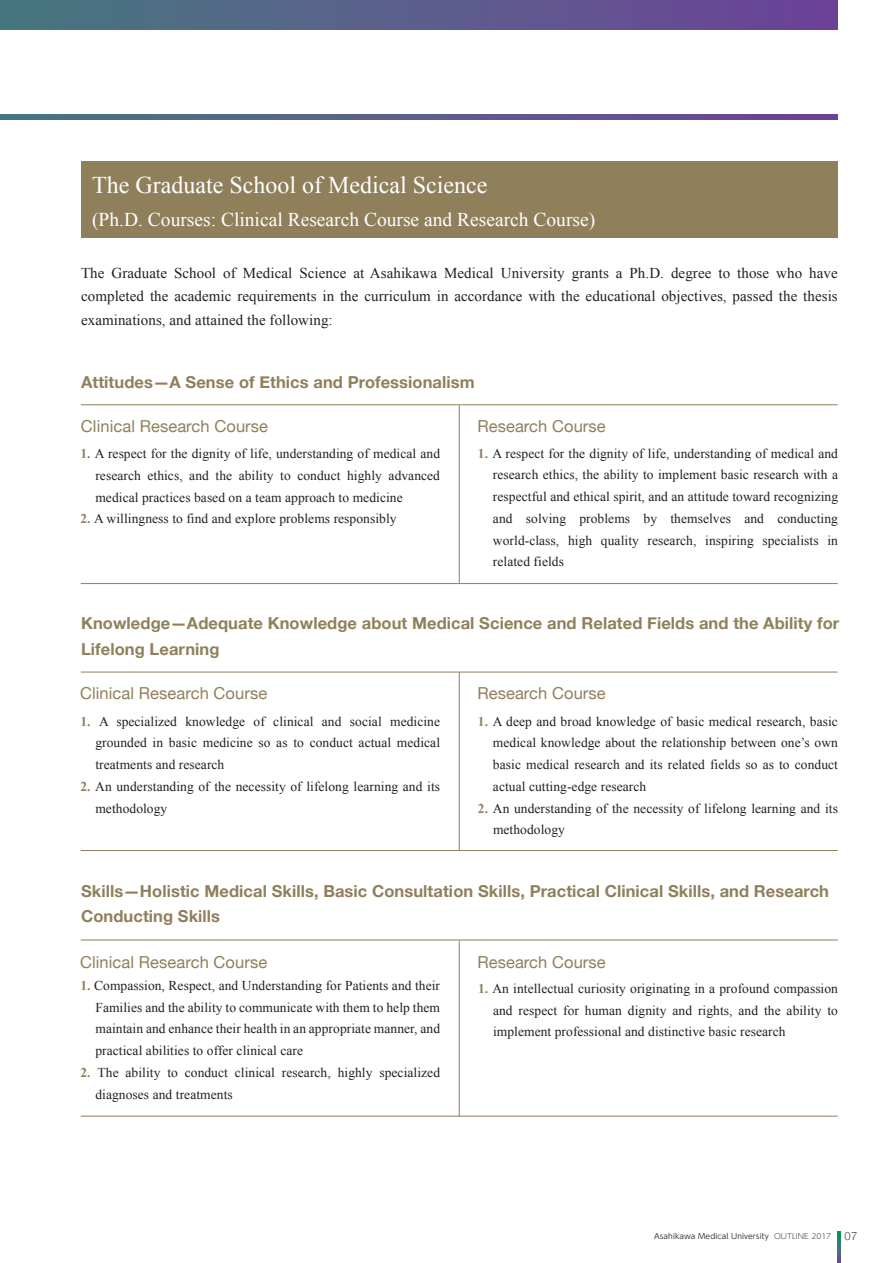
<style>
.page{position:relative;width:893px;height:1263px;background:#fff}
.page>*{position:absolute;margin:0;border:0;box-sizing:border-box;transform-origin:0 0}
.t1{font:24px "Times New Roman";color:#fff}
.t2{font:19.5px "Times New Roman";color:#fff}
.t3{font:700 16.5px/25.5px "Helvetica Neue";letter-spacing:.005em;color:#907f5b}
.t4{font:16.5px "Helvetica Neue";letter-spacing:.005em;color:#907f5b}
.t5{font:15px/23.2px "Times New Roman";letter-spacing:.005em;color:#231f20;text-align:justify}
.t6{font:13.5px/21.8px "Times New Roman";letter-spacing:.005em;color:#231f20;text-align:justify}
.t7{font:7.5px "UD Shin Go Pr 6";letter-spacing:.01em;color:#3e3e3f}
.s1{font-weight:700;color:#907f5b}
.s2{font-weight:300}
.s3{font-family:"Helvetica Neue";font-weight:300;font-size:11.25px}
</style>
<div class="page">
<hr style="left:459px;top:405px;width:1px;height:178px;background:#907f5b">
<hr style="left:81px;top:850px;width:757px;height:1px;background:#907f5b">
<hr style="left:459px;top:672px;width:1px;height:178px;background:#907f5b">
<hr style="left:81px;top:939px;width:757px;height:1px;background:#907f5b">
<hr style="left:81px;top:1116px;width:757px;height:1px;background:#907f5b">
<hr style="left:459px;top:941px;width:1px;height:175px;background:#907f5b">
<div style="left:81px;top:162px;width:757px;height:76px;background:#907f5b"></div>
<svg style="left:0;top:115px;width:838px;height:4px;background:#5a5d8b"></svg>
<div style="left:0;top:0;width:838px;height:30px;background:linear-gradient(to right,#47787f,#6e4299)"></div>
<hr style="left:81px;top:404px;width:757px;height:1px;background:#907f5b">
<hr style="left:81px;top:672px;width:757px;height:1px;background:#907f5b">
<hr style="left:81px;top:583px;width:757px;height:1px;background:#907f5b">
<svg style="left:838px;top:1231px;width:2px;height:32px"></svg>
<h1 class="t1" style="left:92px;top:168px;width:397px">The Graduate School of Medical Science</h1>
<h2 class="t2" style="left:92px;top:206px;width:505px">(Ph.D. Courses: Clinical Research Course and Research Course)</h2>
<p class="t5" style="left:81px;top:261px;width:758px">The Graduate School of Medical Science at Asahikawa Medical University grants a Ph.D. degree to those who have completed the academic requirements in the curriculum in accordance with the educational objectives, passed the thesis examinations, and attained the following:</p>
<p class="t3" style="left:81px;top:369px;width:395px">Attitudes—A Sense of Ethics and Professionalism</p>
<p class="t4" style="left:81px;top:414px;width:189px">Clinical Research Course</p>
<p class="t4" style="left:477px;top:414px;width:130px">Research Course</p>
<p class="t6" style="left:95px;top:442px;width:346px;text-indent:-15px"><span class="s1">1.</span> A respect for the dignity of life, understanding of medical and research ethics, and the ability to conduct highly advanced medical practices based on a team approach to medicine</p>
<p class="t6" style="left:80px;top:508px;width:318px"><span class="s1">2.</span> A willingness to find and explore problems responsibly</p>
<p class="t6" style="left:493px;top:442px;width:347px;text-indent:-15px"><span class="s1">1.</span> A respect for the dignity of life, understanding of medical and research ethics, the ability to implement basic research with a respectful and ethical spirit, and an attitude toward recognizing and solving problems by themselves and conducting world-class, high quality research, inspiring specialists in related fields</p>
<p class="t3" style="left:81px;top:611px;width:760px">Knowledge—Adequate Knowledge about Medical Science and Related Fields and the Ability for<br>Lifelong Learning</p>
<p class="t4" style="left:80px;top:681px;width:189px">Clinical Research Course</p>
<p class="t4" style="left:477px;top:681px;width:130px">Research Course</p>
<p class="t6" style="left:95px;top:710px;width:346px;text-indent:-15px"><span class="s1">1.</span> A specialized knowledge of clinical and social medicine grounded in basic medicine so as to conduct actual medical treatments and research</p>
<p class="t6" style="left:95px;top:775px;width:346px;text-indent:-15px"><span class="s1">2.</span> An understanding of the necessity of lifelong learning and its methodology</p>
<p class="t6" style="left:493px;top:710px;width:346px;text-indent:-15px"><span class="s1">1.</span> A deep and broad knowledge of basic medical research, basic medical knowledge about the relationship between one’s own basic medical research and its related fields so as to conduct actual cutting-edge research</p>
<p class="t6" style="left:493px;top:797px;width:346px;text-indent:-15px"><span class="s1">2.</span> An understanding of the necessity of lifelong learning and its methodology</p>
<p class="t3" style="left:81px;top:878px;width:749px">Skills—Holistic Medical Skills, Basic Consultation Skills, Practical Clinical Skills, and Research<br>Conducting Skills</p>
<p class="t4" style="left:80px;top:950px;width:189px">Clinical Research Course</p>
<p class="t4" style="left:477px;top:950px;width:130px">Research Course</p>
<p class="t6" style="left:95px;top:974px;width:346px;text-indent:-15px"><span class="s1">1.</span> Compassion, Respect, and Understanding for Patients and their Families and the ability to communicate with them to help them maintain and enhance their health in an appropriate manner, and practical abilities to offer clinical care</p>
<p class="t6" style="left:95px;top:1061px;width:346px;text-indent:-15px"><span class="s1">2.</span> The ability to conduct clinical research, highly specialized diagnoses and treatments</p>
<p class="t6" style="left:493px;top:977px;width:347px;text-indent:-15px"><span class="s1">1.</span> An intellectual curiosity originating in a profound compassion and respect for human dignity and rights, and the ability to implement professional and distinctive basic research</p>
<p class="t7" style="left:654px;top:1229px;width:205px">Asahikawa Medical University <span class="s2">OUTLINE 2017</span> <span class="s3">07</span></p>
</div>
